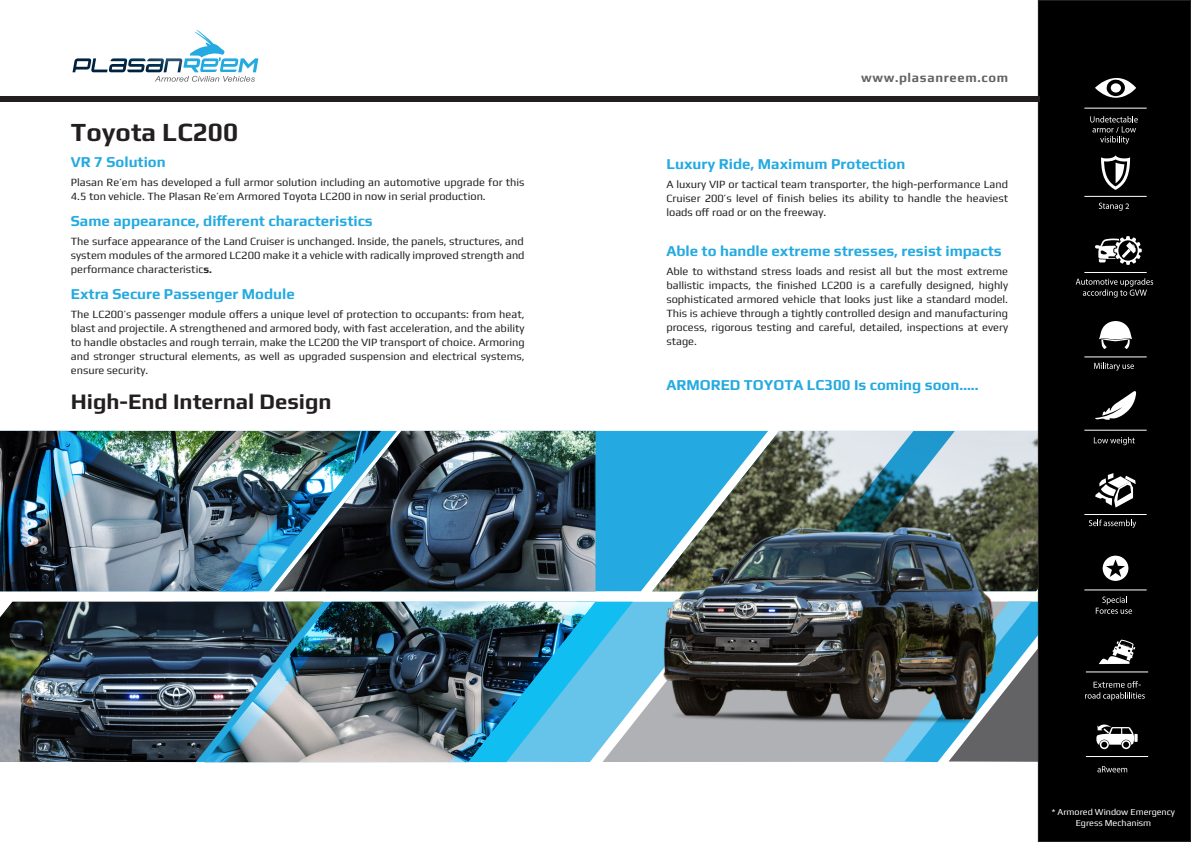
<style>
.page{position:relative;width:1191px;height:842px;background:#fff}
.page>*{position:absolute;margin:0;border:0;box-sizing:border-box;transform-origin:0 0}
.t1{font:700 26px "Play";color:#231f20}
.t2{font:700 22px "Play";color:#231f20}
.t3{font:700 15px "Play";color:#24aae1}
.t4{font:700 13px "Play";letter-spacing:.05em;color:#636366}
.t5{font:11px/14px "Play";color:#231f20;text-align:justify}
.t6{font:9px/11px "Play";color:#fff;text-align:center}
.s1{font-weight:700}
</style>
<div class="page">
<div style="left:633px;top:737px;width:152px;height:25px;background:#b0b1b5"></div>
<div style="left:1038px;top:0;width:152px;height:841px;background:#000"></div>
<div style="left:1037px;top:0;width:154px;height:842px;border:1px solid #231f20"></div>
<div style="left:0;top:97px;width:1039px;height:5px;background:#231f20"></div>
<svg style="left:72px;top:29px;width:186px;height:53px"></svg>
<img style="left:116px;top:431px;width:103px;height:160px">
<img style="left:353px;top:602px;width:97px;height:160px">
<img style="left:467px;top:431px;width:23px;height:160px">
<img style="left:450px;top:602px;width:183px;height:160px">
<img style="left:323px;top:602px;width:30px;height:160px">
<img style="left:0;top:431px;width:116px;height:160px">
<img style="left:0;top:602px;width:323px;height:160px">
<img style="left:219px;top:431px;width:248px;height:160px">
<hr style="left:1084px;top:514px;width:62px;height:1px;background:#fff">
<svg style="left:1098px;top:203px;width:31px;height:8px"></svg>
<hr style="left:1084px;top:196px;width:62px;height:1px;background:#fff">
<svg style="left:1101px;top:155px;width:29px;height:35px"></svg>
<svg style="left:1075px;top:278px;width:78px;height:20px"></svg>
<hr style="left:1084px;top:272px;width:62px;height:1px;background:#fff">
<svg style="left:1095px;top:236px;width:46px;height:29px"></svg>
<hr style="left:1084px;top:108px;width:62px;height:1px;background:#fff">
<svg style="left:1090px;top:116px;width:47px;height:28px"></svg>
<svg style="left:1095px;top:78px;width:41px;height:20px"></svg>
<div style="left:1110px;top:83px;width:11px;height:10px;background:#fff;border-radius:50%"></div>
<hr style="left:1084px;top:430px;width:62px;height:1px;background:#fff">
<svg style="left:1095px;top:391px;width:41px;height:29px"></svg>
<hr style="left:1085px;top:672px;width:63px;height:1px;background:#fff">
<hr style="left:1084px;top:590px;width:62px;height:1px;background:#fff">
<svg style="left:1099px;top:321px;width:33px;height:28px"></svg>
<hr style="left:1084px;top:357px;width:62px;height:1px;background:#fff">
<svg style="left:1094px;top:362px;width:40px;height:9px"></svg>
<hr style="left:1085px;top:756px;width:63px;height:1px;background:#fff">
<svg style="left:785px;top:436px;width:359px;height:336px"></svg>
<img style="left:490px;top:421px;width:562px;height:316px">
<p class="t1" style="left:71px;top:114px;width:169px">Toyota LC200</p>
<p class="t3" style="left:71px;top:151px;width:96px">VR 7 Solution</p>
<p class="t5" style="left:71px;top:175px;width:455px">Plasan Re’em has developed a full armor solution including an automotive upgrade for this<br>4.5 ton vehicle. The Plasan Re’em Armored Toyota LC200 in now in serial production.</p>
<p class="t3" style="left:71px;top:210px;width:303px">Same appearance, different characteristics</p>
<p class="t5" style="left:71px;top:234px;width:454px">The surface appearance of the Land Cruiser is unchanged. Inside, the panels, structures, and</p>
<p class="t5" style="left:71px;top:248px;width:455px">system modules of the armored LC200 make it a vehicle with radically improved strength and</p>
<p class="t5" style="left:71px;top:262px;width:143px">performance characteristic<span class="s1">s.</span></p>
<p class="t3" style="left:71px;top:283px;width:225px">Extra Secure Passenger Module</p>
<p class="t5" style="left:71px;top:307px;width:455px">The LC200’s passenger module offers a unique level of protection to occupants: from heat, blast and projectile. A strengthened and armored body, with fast acceleration, and the ability to handle obstacles and rough terrain, make the LC200 the VIP transport of choice. Armoring and stronger structural elements, as well as upgraded suspension and electrical systems, ensure security.</p>
<p class="t2" style="left:71px;top:386px;width:262px">High-End Internal Design</p>
<p class="t4" style="left:861px;top:68px;width:149px">www.plasanreem.com</p>
<p class="t3" style="left:666px;top:153px;width:240px">Luxury Ride, Maximum Protection</p>
<p class="t5" style="left:666px;top:177px;width:343px">A luxury VIP or tactical team transporter, the high-performance Land Cruiser 200’s level of finish belies its ability to handle the heaviest loads off road or on the freeway.</p>
<p class="t3" style="left:666px;top:240px;width:337px">Able to handle extreme stresses, resist impacts</p>
<p class="t5" style="left:666px;top:264px;width:343px">Able to withstand stress loads and resist all but the most extreme ballistic impacts, the finished LC200 is a carefully designed, highly sophisticated armored vehicle that looks just like a standard model.<br>This is achieve through a tightly controlled design and manufacturing process, rigorous testing and careful, detailed, inspections at every stage.</p>
<p class="t3" style="left:666px;top:374px;width:314px">ARMORED TOYOTA LC300 Is coming soon…..</p>
<p class="t6" style="left:1052px;top:805px;width:125px">* Armored Window Emergency<br>Egress Mechanism</p>
</div>
